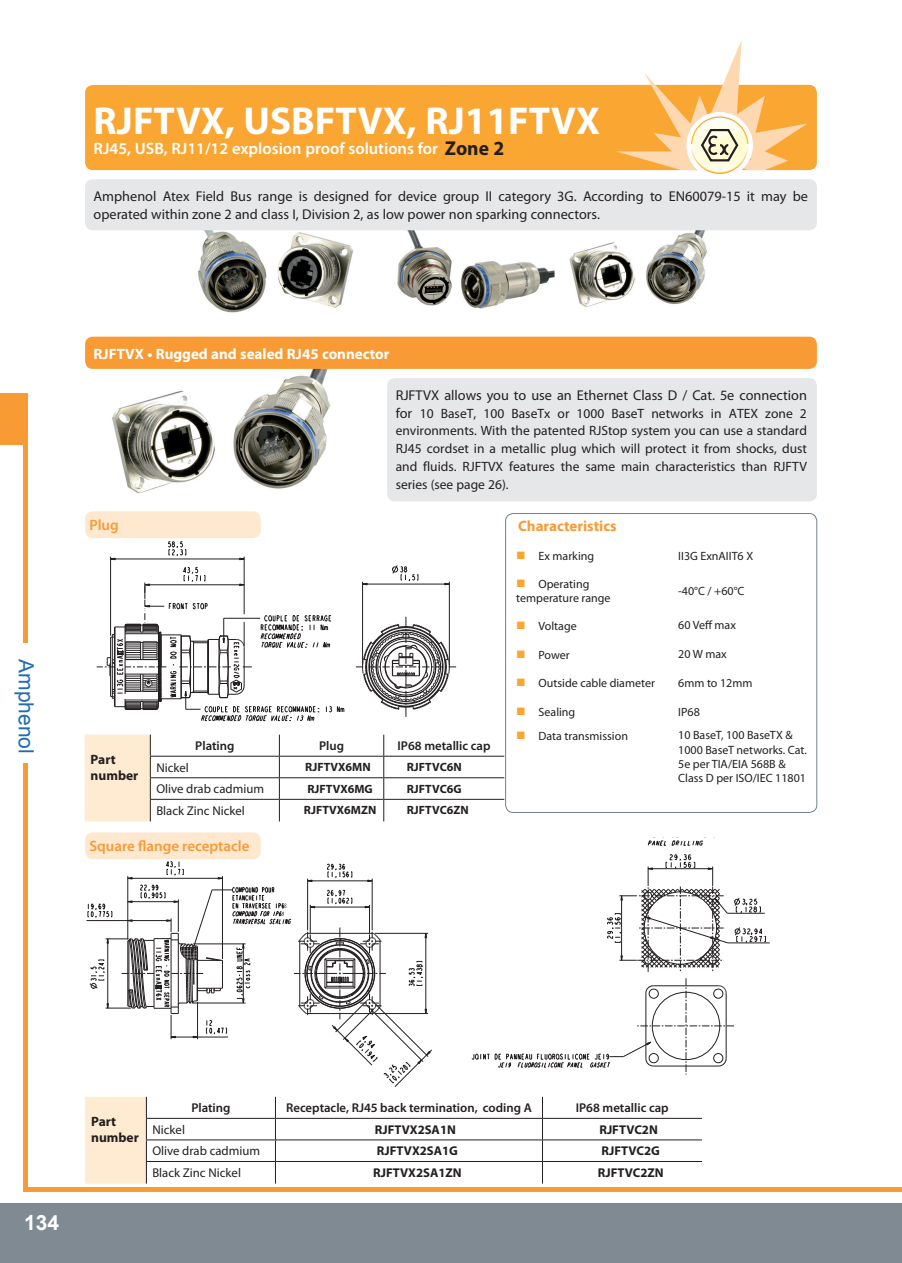
<style>
.page{position:relative;width:902px;height:1263px;background:#fff}
.page>*{position:absolute;margin:0;border:0;box-sizing:border-box;transform-origin:0 0}
.t1{font:700 39px "Myriad Pro";color:#fff}
.t2{font:21px "Arial";color:#1f6bb5}
.t3{font:700 21px "Arial";color:#fff}
.t4{font:700 20.1px "Myriad Pro";color:#231f20}
.t5{font:600 16.5px "Myriad Pro";color:#fff}
.t6{font:700 15px "Myriad Pro";color:#fff}
.t7{font:600 15px "Myriad Pro";color:#f89b35}
.t8{font:700 15px "Myriad Pro";color:#f89b35}
.t9{font:14.25px/18px "Myriad Pro";color:#231f20}
.t10{font:13.5px/17.9px "Myriad Pro";color:#231f20;text-align:justify}
.t11{font:700 13.5px/16.2px "Myriad Pro";color:#231f20}
.t12{font:600 12.75px "Myriad Pro";color:#231f20}
.t13{font:12.75px "Myriad Pro";color:#231f20}
.t14{font:700 12.75px "Myriad Pro";color:#231f20}
.t15{font:12px/14.4px "Myriad Pro";color:#231f20}
.t16{font:700 12px "Myriad Pro";color:#231f20}
.s1{font-size:14.25px}
.s2{color:#faa633}
</style>
<div class="page">
<div style="left:0;top:394px;width:28px;height:51px;background:#f89b35"></div>
<div style="left:0;top:1204px;width:901px;height:59px;background:#808a93"></div>
<hr style="left:24px;top:1187px;width:877px;height:4px;background:#f89b35">
<hr style="left:24px;top:394px;width:4px;height:797px;background:#f89b35">
<div style="left:11px;top:644px;width:32px;height:119px;background:#fff"></div>
<img style="left:198px;top:230px;width:510px;height:83px">
<img style="left:112px;top:369px;width:219px;height:125px">
<div style="left:85px;top:179px;width:731px;height:51px;background:#e6e7e9;border-radius:8px"></div>
<div style="left:85px;top:337px;width:731px;height:32px;background:#f89b35;border-radius:8px"></div>
<div style="left:505px;top:513px;width:312px;height:300px;border:1px solid #718287;border-radius:8px"></div>
<svg style="left:607px;top:854px;width:158px;height:118px"></svg>
<div style="left:643px;top:891px;width:74px;height:74px;border:1px solid #231f20;border-radius:50%"></div>
<svg style="left:471px;top:978px;width:263px;height:97px"></svg>
<div style="left:713px;top:989px;width:10px;height:9px;border:1px solid #231f20;border-radius:50%"></div>
<div style="left:648px;top:989px;width:10px;height:9px;border:1px solid #231f20;border-radius:50%"></div>
<div style="left:708px;top:892px;width:8px;height:8px;border:1px solid #231f20;border-radius:50%"></div>
<div style="left:644px;top:892px;width:8px;height:8px;border:1px solid #231f20;border-radius:50%"></div>
<div style="left:644px;top:956px;width:8px;height:8px;border:1px solid #231f20;border-radius:50%"></div>
<div style="left:708px;top:956px;width:8px;height:8px;border:1px solid #231f20;border-radius:50%"></div>
<svg style="left:88px;top:859px;width:344px;height:228px"></svg>
<div style="left:85px;top:85px;width:731px;height:85px;background:#faa633;border-radius:8px"></div>
<div style="left:387px;top:378px;width:429px;height:123px;background:#e6e7e9;border-radius:8px"></div>
<div style="left:85px;top:511px;width:176px;height:27px;background:#fee8d0;border-radius:8px"></div>
<div style="left:85px;top:832px;width:176px;height:27px;background:#fee8d0;border-radius:8px"></div>
<svg style="left:616px;top:41px;width:191px;height:129px"></svg>
<hr style="left:279px;top:756px;width:105px;height:1px;background:#231f20">
<hr style="left:384px;top:756px;width:120px;height:1px;background:#231f20">
<hr style="left:279px;top:777px;width:105px;height:1px;background:#231f20">
<hr style="left:384px;top:777px;width:120px;height:1px;background:#231f20">
<svg style="left:352px;top:565px;width:110px;height:256px"></svg>
<svg style="left:85px;top:541px;width:259px;height:280px"></svg>
<hr style="left:150px;top:799px;width:129px;height:1px;background:#231f20">
<hr style="left:279px;top:799px;width:105px;height:1px;background:#231f20">
<hr style="left:384px;top:799px;width:120px;height:1px;background:#231f20">
<hr style="left:146px;top:1118px;width:129px;height:1px;background:#231f20">
<hr style="left:275px;top:1118px;width:267px;height:1px;background:#231f20">
<hr style="left:542px;top:1118px;width:160px;height:1px;background:#231f20">
<hr style="left:146px;top:1139px;width:129px;height:1px;background:#231f20">
<hr style="left:275px;top:1139px;width:267px;height:1px;background:#231f20">
<hr style="left:542px;top:1139px;width:160px;height:1px;background:#231f20">
<svg style="left:275px;top:1097px;width:1px;height:86px"></svg>
<svg style="left:542px;top:1097px;width:1px;height:86px"></svg>
<div style="left:85px;top:1097px;width:62px;height:86px;background:#feebd1"></div>
<hr style="left:146px;top:1161px;width:129px;height:1px;background:#231f20">
<hr style="left:275px;top:1161px;width:267px;height:1px;background:#231f20">
<hr style="left:542px;top:1161px;width:160px;height:1px;background:#231f20">
<h2 class="t2" style="left:40px;top:659px;width:96px;rotate:90deg">Amphenol</h2>
<h1 class="t1" style="left:94px;top:95px;width:508px">RJFTVX, USBFTVX, RJ11FTVX</h1>
<p class="t5" style="left:94px;top:138px;width:346px">RJ45, USB, RJ11/12 explosion proof solutions for</p>
<h3 class="t4" style="left:445px;top:135px;width:61px">Zone 2</h3>
<p class="t9" style="left:94px;top:187px;width:716px">Amphenol Atex Field Bus range is designed for device group II category 3G. According to EN60079-15 it may be operated within zone 2 and class I, Division 2, as low power non sparking connectors.</p>
<p class="t6" style="left:94px;top:344px;width:297px">RJFTVX • Rugged and sealed RJ45 connector</p>
<p class="t7" style="left:89px;top:516px;width:31px">Plug</p>
<p class="t11" style="left:91px;top:751px;width:49px">Part number</p>
<p class="t9" style="left:395px;top:386px;width:412px">RJFTVX allows you to use an Ethernet Class D / Cat. 5e connection</p>
<p class="t10" style="left:395px;top:404px;width:413px"><span class="s1">for</span> 10 BaseT, 100 BaseTx or 1000 BaseT networks in ATEX zone 2 environments. With the patented RJStop system you can use a standard RJ45 cordset in a metallic plug which will protect it from shocks, dust and fluids. RJFTVX features the same main characteristics than RJFTV series (see page 26).</p>
<p class="t12" style="left:195px;top:738px;width:41px">Plating</p>
<p class="t12" style="left:319px;top:738px;width:26px">Plug</p>
<p class="t12" style="left:397px;top:738px;width:94px">IP68 metallic cap</p>
<p class="t13" style="left:156px;top:760px;width:34px">N ickel</p>
<p class="t16" style="left:305px;top:759px;width:67px">RJFTVX6MN</p>
<p class="t16" style="left:407px;top:759px;width:56px">RJFTVC6N</p>
<p class="t13" style="left:156px;top:781px;width:109px">Olive drab cadmium</p>
<p class="t16" style="left:307px;top:781px;width:67px">RJFTVX6MG</p>
<p class="t16" style="left:407px;top:781px;width:56px">RJFTVC6G</p>
<p class="t13" style="left:156px;top:803px;width:90px">Black Zinc N ickel</p>
<p class="t16" style="left:304px;top:802px;width:74px">RJFTVX6MZN</p>
<p class="t16" style="left:407px;top:802px;width:63px">RJFTVC6ZN</p>
<p class="t8" style="left:518px;top:516px;width:100px">Characteristics</p>
<p class="t15" style="left:516px;top:549px;width:80px"><span class="s2">■</span> Ex marking</p>
<p class="t15" style="left:678px;top:548px;width:76px">II3G ExnAIIT6 X</p>
<p class="t15" style="left:516px;top:576px;width:96px"><span class="s2">■</span> Operating temperature range</p>
<p class="t15" style="left:678px;top:583px;width:68px">-40°C / +60°C</p>
<p class="t15" style="left:516px;top:618px;width:62px"><span class="s2">■</span> Voltage</p>
<p class="t15" style="left:678px;top:618px;width:59px">60 Veff max</p>
<p class="t15" style="left:516px;top:647px;width:55px"><span class="s2">■</span> Power</p>
<p class="t15" style="left:678px;top:647px;width:50px">20 W max</p>
<p class="t15" style="left:516px;top:676px;width:140px"><span class="s2">■</span> Outside cable diameter</p>
<p class="t15" style="left:678px;top:676px;width:76px">6mm to 12mm</p>
<p class="t15" style="left:516px;top:705px;width:61px"><span class="s2">■</span> Sealing</p>
<p class="t15" style="left:678px;top:704px;width:23px">IP68</p>
<p class="t15" style="left:516px;top:728px;width:113px"><span class="s2">■</span> Data transmission</p>
<p class="t15" style="left:678px;top:728px;width:130px">10 BaseT, 100 BaseTX &amp;<br>1000 BaseT networks. Cat.<br>5e per TIA/EIA 568B &amp;<br>Class D per ISO/IEC 11801</p>
<p class="t7" style="left:89px;top:837px;width:162px">Square flange receptacle</p>
<h2 class="t3" style="left:24px;top:1209px;width:37px">134</h2>
<p class="t11" style="left:91px;top:1113px;width:49px">Part number</p>
<p class="t12" style="left:191px;top:1100px;width:41px">Plating</p>
<p class="t12" style="left:286px;top:1100px;width:247px">Receptacle, RJ45 back termination, coding A</p>
<p class="t12" style="left:575px;top:1100px;width:94px">IP68 metallic cap</p>
<p class="t13" style="left:152px;top:1122px;width:34px">N ickel</p>
<p class="t14" style="left:375px;top:1121px;width:83px">RJFTVX2SA1N</p>
<p class="t14" style="left:599px;top:1121px;width:60px">RJFTVC2N</p>
<p class="t13" style="left:152px;top:1143px;width:109px">Olive drab cadmium</p>
<p class="t14" style="left:377px;top:1143px;width:82px">RJFTVX2SA1G</p>
<p class="t14" style="left:601px;top:1143px;width:60px">RJFTVC2G</p>
<p class="t13" style="left:152px;top:1165px;width:90px">Black Zinc N ickel</p>
<p class="t14" style="left:373px;top:1164px;width:90px">RJFTVX2SA1ZN</p>
<p class="t14" style="left:597px;top:1164px;width:67px">RJFTVC2ZN</p>
</div>
